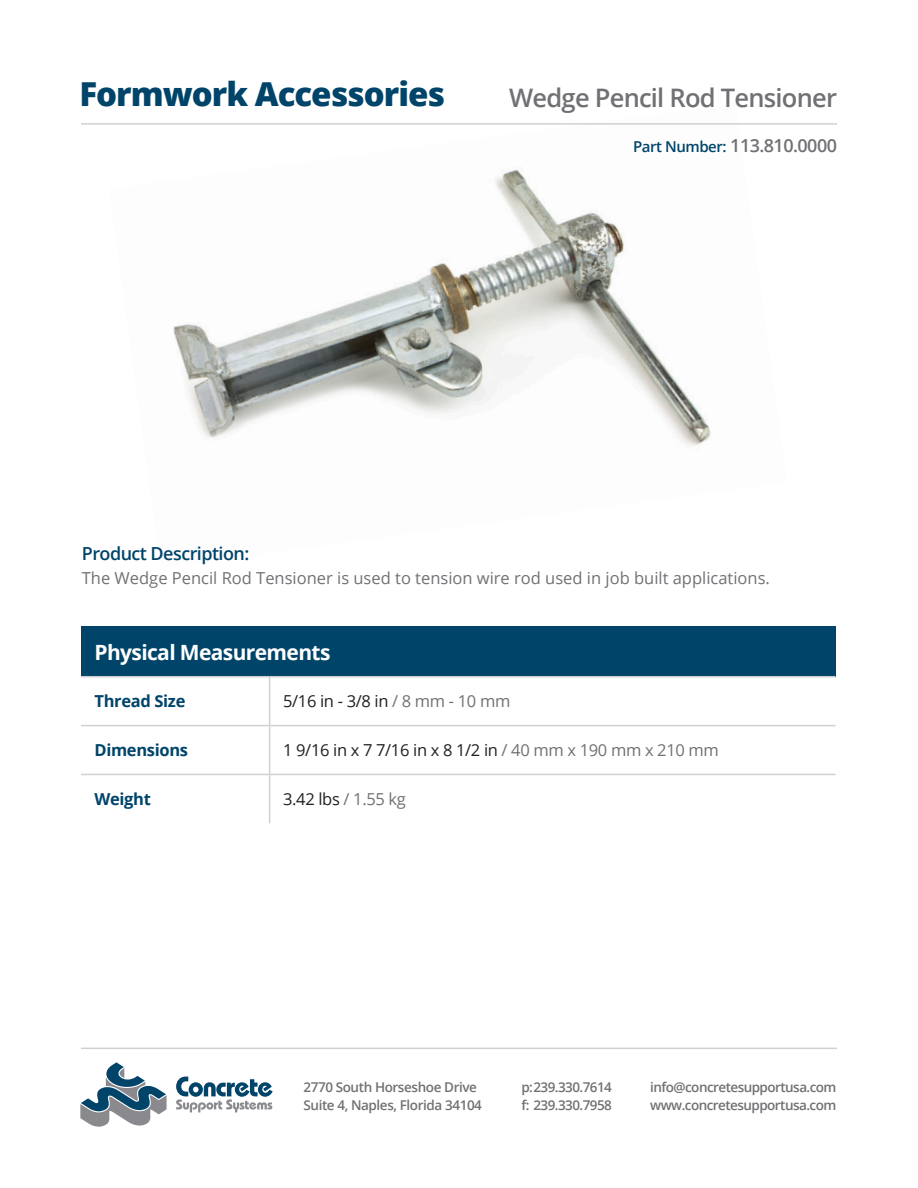
<style>
.page{position:relative;width:918px;height:1188px;background:#fff}
.page>*{position:absolute;margin:0;border:0;box-sizing:border-box;transform-origin:0 0}
.t1{font:800 33px "Open Sans";letter-spacing:-.03em;color:#00446a}
.t2{font:600 25.5px "Open Sans";letter-spacing:-.03em;color:#717074}
.t3{font:700 21px "Open Sans";letter-spacing:-.03em;color:#fff}
.t4{font:600 18px "Open Sans";letter-spacing:-.03em;color:#717074}
.t5{font:600 18px "Open Sans";letter-spacing:-.03em;color:#00446a}
.t6{font:16.5px "Open Sans";color:#717074}
.t7{font:16.5px "Open Sans";letter-spacing:-.02em;color:#231f20}
.t8{font:700 16.5px "Open Sans";letter-spacing:-.02em;color:#00446a}
.t9{font:600 13.5px/18px "Open Sans";letter-spacing:-.04em;color:#717074}
.s1{font-size:15px;color:#00446a}
.s2{color:#717074}
</style>
<div class="page">
<svg style="left:80px;top:1062px;width:87px;height:65px"></svg>
<svg style="left:176px;top:1077px;width:97px;height:35px"></svg>
<hr style="left:81px;top:1048px;width:756px;height:1px;background:#d0d0d3">
<img style="left:173px;top:169px;width:538px;height:277px">
<div style="left:81px;top:627px;width:755px;height:50px;background:#00446a"></div>
<hr style="left:269px;top:677px;width:1px;height:48px;background:#d0d0d3">
<hr style="left:81px;top:725px;width:189px;height:1px;background:#d0d0d3">
<hr style="left:270px;top:725px;width:566px;height:1px;background:#d0d0d3">
<hr style="left:269px;top:726px;width:1px;height:48px;background:#d0d0d3">
<hr style="left:81px;top:774px;width:189px;height:1px;background:#d0d0d3">
<hr style="left:270px;top:774px;width:566px;height:1px;background:#d0d0d3">
<hr style="left:269px;top:775px;width:1px;height:48px;background:#d0d0d3">
<hr style="left:81px;top:676px;width:189px;height:1px;background:#d0d0d3">
<hr style="left:270px;top:676px;width:566px;height:1px;background:#d0d0d3">
<hr style="left:81px;top:123px;width:756px;height:2px;background:#d0d0d3">
<h1 class="t1" style="left:80px;top:69px;width:367px">Formwork Accessories</h1>
<h2 class="t2" style="left:509px;top:80px;width:329px">Wedge Pencil Rod Tensioner</h2>
<h3 class="t4" style="left:633px;top:133px;width:205px"><span class="s1">Part Number:</span> 113.810.0000</h3>
<h3 class="t5" style="left:82px;top:541px;width:169px">Product Description:</h3>
<p class="t6" style="left:82px;top:566px;width:690px">The Wedge Pencil Rod Tensioner is used to tension wire rod used in job built applications.</p>
<h3 class="t3" style="left:94px;top:637px;width:237px">Physical Measurements</h3>
<p class="t8" style="left:94px;top:690px;width:92px">Thread Size</p>
<p class="t7" style="left:283px;top:690px;width:229px">5/16 in - 3/8 in <span class="s2">/ 8 mm - 10 mm</span></p>
<p class="t8" style="left:94px;top:739px;width:95px">Dimensions</p>
<p class="t7" style="left:283px;top:739px;width:437px">1 9/16 in x 7 7/16 in x 8 1/2 in <span class="s2">/ 40 mm x 190 mm x 210 mm</span></p>
<p class="t8" style="left:94px;top:788px;width:58px">Weight</p>
<p class="t7" style="left:283px;top:788px;width:124px">3.42 lbs <span class="s2">/ 1.55 kg</span></p>
<p class="t9" style="left:303px;top:1077px;width:180px">2770 South Horseshoe Drive<br>Suite 4, Naples, Florida 34104</p>
<p class="t9" style="left:521px;top:1077px;width:92px">p:239.330.7614 f: 239.330.7958</p>
<p class="t9" style="left:650px;top:1077px;width:188px">info@concretesupportusa.com www.concretesupportusa.com</p>
</div>
